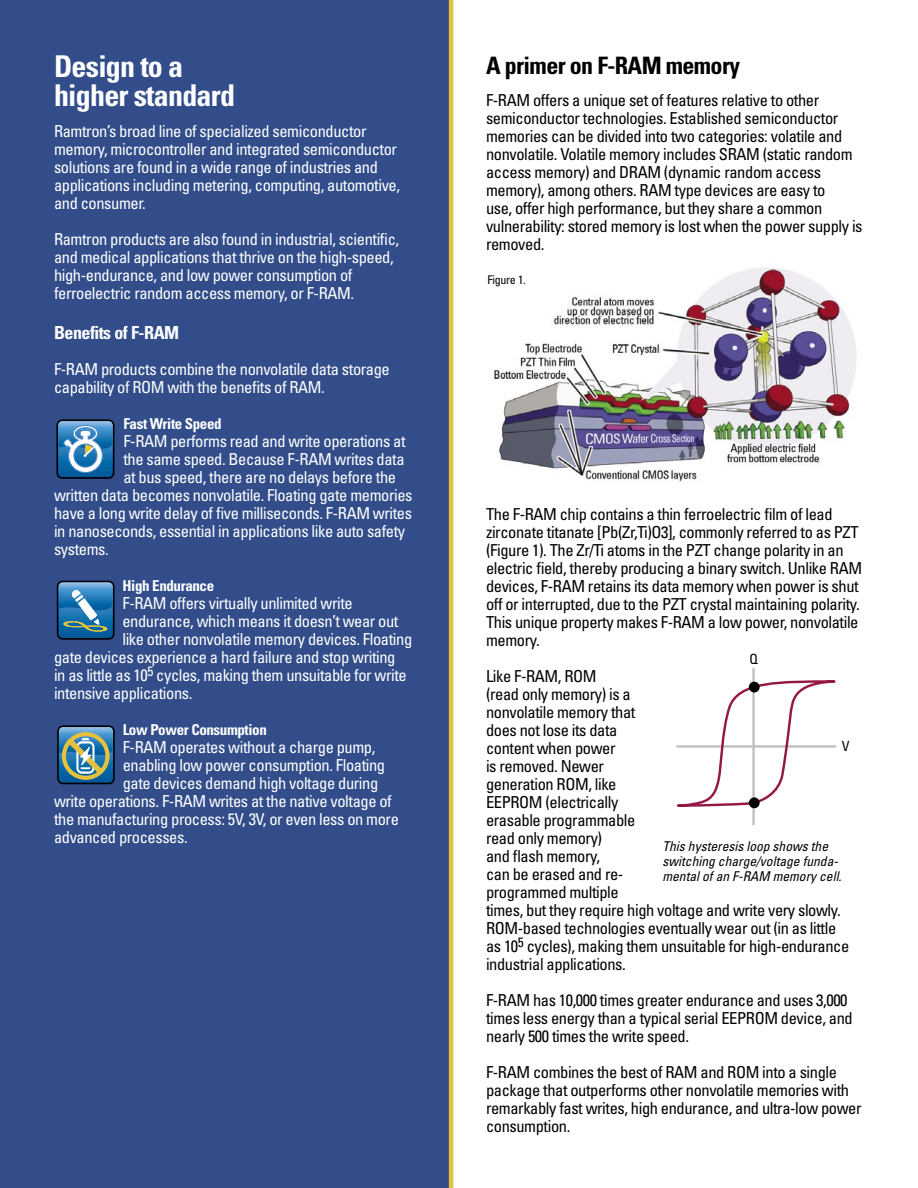
<style>
.page{position:relative;width:918px;height:1188px;background:#fff}
.page>*{position:absolute;margin:0;border:0;box-sizing:border-box;transform-origin:0 0}
.t1{font:700 condensed 30px "Univers";letter-spacing:-.025em;color:#fff}
.t2{font:700 condensed 24px "Univers";letter-spacing:-.025em;color:#000}
.t3{font:700 condensed 18px "Univers";letter-spacing:-.025em;color:#fff}
.t4{font:condensed 16.5px/18px "Univers";letter-spacing:-.025em;color:#000}
.t5{font:condensed 16.5px/18px "Univers";letter-spacing:-.025em;color:#fff}
.t6{font:700 condensed 15px "Univers";letter-spacing:-.025em;color:#fff}
.t7{font:italic condensed 13.5px/15px "Univers";color:#000}
.t8{font:condensed 12px "Univers";letter-spacing:-.025em;color:#000}
</style>
<div class="page">
<div style="left:0;top:0;width:452px;height:1188px;background:#324d8a"></div>
<img style="left:494px;top:267px;width:363px;height:215px">
<hr style="left:449px;top:0;width:4px;height:1188px;background:#e5c13c">
<div style="left:57px;top:420px;width:57px;height:58px;background:#005a9b;border-radius:5px"></div>
<div style="left:56px;top:419px;width:58px;height:60px;border:2px solid #000;border-radius:5px"></div>
<svg style="left:59px;top:421px;width:53px;height:52px"></svg>
<div style="left:58px;top:582px;width:56px;height:57px;background:#005b9b;border-radius:5px"></div>
<div style="left:57px;top:581px;width:57px;height:59px;border:2px solid #000;border-radius:5px"></div>
<svg style="left:59px;top:583px;width:53px;height:49px"></svg>
<div style="left:57px;top:725px;width:58px;height:59px;border:2px solid #000;border-radius:5px"></div>
<svg style="left:59px;top:727px;width:54px;height:55px;background:#69979d"></svg>
<hr style="left:752px;top:669px;width:3px;height:155px;background:#c1c1c1">
<svg style="left:676px;top:679px;width:161px;height:130px"></svg>
<p class="t1" style="left:54px;top:48px;width:131px">Design to a</p>
<p class="t1" style="left:54px;top:77px;width:183px">higher standard</p>
<p class="t5" style="left:54px;top:122px;width:348px">Ramtron’s broad line of specialized semiconductor memory, microcontroller and integrated semiconductor solutions are found in a wide range of industries and applications including metering, computing, automotive, and consumer.</p>
<p class="t5" style="left:54px;top:230px;width:347px">Ramtron products are also found in industrial, scientific, and medical applications that thrive on the high-speed, high-endurance, and low power consumption of ferroelectric random access memory, or F-RAM.</p>
<p class="t3" style="left:54px;top:321px;width:127px">Benefits of F-RAM</p>
<p class="t5" style="left:54px;top:360px;width:337px">F-RAM products combine the nonvolatile data storage capability of ROM with the benefits of RAM.</p>
<p class="t6" style="left:123px;top:414px;width:100px">Fast Write Speed</p>
<p class="t5" style="left:123px;top:432px;width:284px">F-RAM performs read and write operations at</p>
<p class="t5" style="left:123px;top:450px;width:283px">the same speed. Because F-RAM writes data</p>
<p class="t5" style="left:123px;top:468px;width:274px">at bus speed, there are no delays before the</p>
<p class="t5" style="left:54px;top:486px;width:360px">written data becomes nonvolatile. Floating gate memories</p>
<p class="t5" style="left:54px;top:504px;width:360px">have a long write delay of five milliseconds. F-RAM writes</p>
<p class="t5" style="left:54px;top:522px;width:353px">in nanoseconds, essential in applications like auto safety</p>
<p class="t5" style="left:54px;top:540px;width:56px">systems.</p>
<p class="t6" style="left:122px;top:576px;width:93px">High Endurance</p>
<p class="t5" style="left:122px;top:594px;width:232px">F-RAM offers virtually unlimited write</p>
<p class="t5" style="left:122px;top:612px;width:278px">endurance, which means it doesn’t wear out</p>
<p class="t5" style="left:122px;top:630px;width:291px">like other nonvolatile memory devices. Floating</p>
<p class="t5" style="left:54px;top:648px;width:343px">gate devices experience a hard failure and stop writing</p>
<p class="t5" style="left:54px;top:666px;width:354px">in as little as 10<sup>5</sup> cycles, making them unsuitable for write</p>
<p class="t5" style="left:54px;top:684px;width:140px">intensive applications.</p>
<p class="t6" style="left:123px;top:720px;width:146px">Low Power Consumption</p>
<p class="t5" style="left:123px;top:738px;width:254px">F-RAM operates without a charge pump,</p>
<p class="t5" style="left:123px;top:756px;width:264px">enabling low power consumption. Floating</p>
<p class="t5" style="left:123px;top:774px;width:257px">gate devices demand high voltage during</p>
<p class="t5" style="left:54px;top:792px;width:339px">write operations. F-RAM writes at the native voltage of</p>
<p class="t5" style="left:54px;top:810px;width:346px">the manufacturing process: 5V, 3V, or even less on more</p>
<p class="t5" style="left:54px;top:828px;width:135px">advanced processes.</p>
<p class="t2" style="left:486px;top:51px;width:256px">A primer on F-RAM memory</p>
<p class="t4" style="left:486px;top:90px;width:378px">F-RAM offers a unique set of features relative to other semiconductor technologies. Established semiconductor memories can be divided into two categories: volatile and nonvolatile. Volatile memory includes SRAM (static random access memory) and DRAM (dynamic random access memory), among others. RAM type devices are easy to<br>use, offer high performance, but they share a common vulnerability: stored memory is lost when the power supply is removed.</p>
<p class="t8" style="left:488px;top:272px;width:40px">Figure 1.</p>
<p class="t4" style="left:486px;top:504px;width:378px">The F-RAM chip contains a thin ferroelectric film of lead zirconate titanate [Pb(Zr,Ti)O3], commonly referred to as PZT (Figure 1). The Zr/Ti atoms in the PZT change polarity in an electric field, thereby producing a binary switch. Unlike RAM devices, F-RAM retains its data memory when power is shut off or interrupted, due to the PZT crystal maintaining polarity.<br>This unique property makes F-RAM a low power, nonvolatile memory.</p>
<p class="t4" style="left:486px;top:666px;width:365px">Like F-RAM, ROM<br>(read only memory) is a<br>nonvolatile memory that<br>does not lose its data<br>content when power<br>is removed. Newer<br>generation ROM, like<br>EEPROM (electrically<br>erasable programmable<br>read only memory)<br>and flash memory,<br>can be erased and re-<br>programmed multiple<br>times, but they require high voltage and write very slowly.<br>ROM-based technologies eventually wear out (in as little as 10<sup>5</sup> cycles), making them unsuitable for high-endurance industrial applications.</p>
<p class="t4" style="left:486px;top:990px;width:368px">F-RAM has 10,000 times greater endurance and uses 3,000 times less energy than a typical serial EEPROM device, and nearly 500 times the write speed.</p>
<p class="t4" style="left:486px;top:1062px;width:377px">F-RAM combines the best of RAM and ROM into a single package that outperforms other nonvolatile memories with remarkably fast writes, high endurance, and ultra-low power consumption.</p>
<p class="t7" style="left:662px;top:838px;width:181px">This hysteresis loop shows the switching charge/voltage funda&shy;mental of an F-RAM memory cell.</p>
</div>
